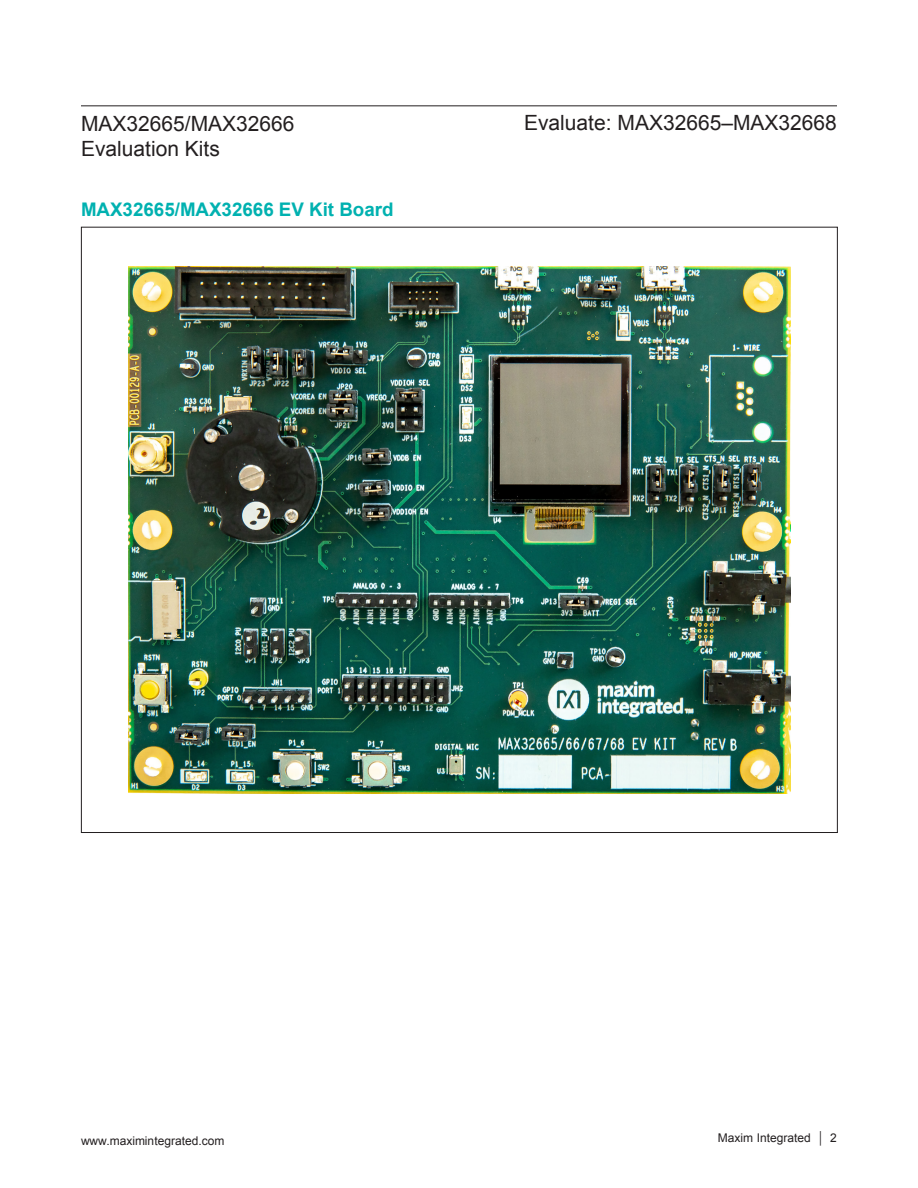
<style>
.page{position:relative;width:918px;height:1188px;background:#fff}
.page>*{position:absolute;margin:0;border:0;box-sizing:border-box;transform-origin:0 0}
.t1{font:21px "Arial";color:#231f20}
.H1{font:700 18.75px "Arial";color:#00b1b0}
.t2{font:12px "Arial";color:#231f20}
</style>
<div class="page">
<hr style="left:81px;top:105px;width:756px;height:1px;background:#231f20">
<img style="left:129px;top:266px;width:661px;height:528px">
<p class="t1" style="left:81px;top:109px;width:215px">MAX32665/MAX32666</p>
<p class="t1" style="left:524px;top:108px;width:314px">Evaluate: MAX32665–MAX32668</p>
<p class="t1" style="left:81px;top:135px;width:140px">Evaluation Kits</p>
<p class="H1" style="left:81px;top:197px;width:314px">MAX32665/MAX32666 EV Kit Board</p>
<p class="t2" style="left:81px;top:1133px;width:145px">www.maximintegrated.com</p>
<p class="t2" style="left:718px;top:1130px;width:121px">Maxim Integrated │ 2</p>
</div>
